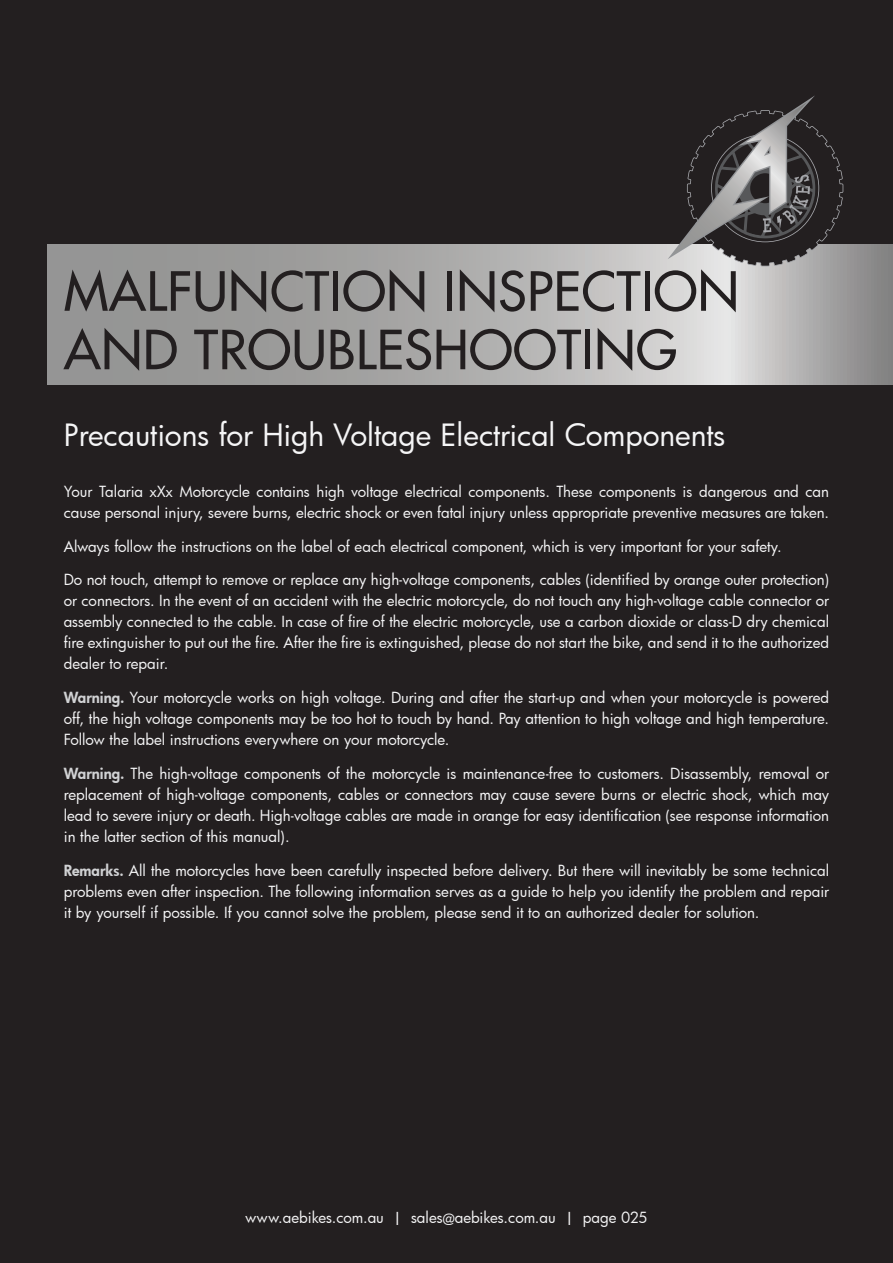
<style>
.page{position:relative;width:893px;height:1263px;background:#231f20}
.page>*{position:absolute;margin:0;border:0;box-sizing:border-box;transform-origin:0 0}
.t1{font:52.5px/58.5px "Futura LT";letter-spacing:.01em;color:#231f20}
.t2{font:30px "Futura";letter-spacing:-.005em;color:#f5f5f6}
.t3{font:15px/21px "Futura";letter-spacing:-.005em;color:#f5f5f6;text-align:justify}
.s1{font-weight:800;color:#d1d2d4}
.s2{font-family:"Futura LT"}
</style>
<div class="page">
<svg style="left:48px;top:245px;width:845px;height:140px;background:#acabab"></svg>
<svg style="left:668px;top:95px;width:175px;height:171px"></svg>
<h1 class="t1" style="left:64px;top:262px;width:677px">MALFUNCTION INSPECTION<br>AND TROUBLESHOOTING</h1>
<h2 class="t2" style="left:64px;top:415px;width:663px">Precautions for High Voltage Electrical Components</h2>
<p class="t3" style="left:64px;top:481px;width:767px">Your Talaria xXx Motorcycle contains high voltage electrical components. These components is dangerous and can cause personal injury, severe burns, electric shock or even fatal injury unless appropriate preventive measures are taken.</p>
<p class="t3" style="left:64px;top:535px;width:720px">Always follow the instructions on the label of each electrical component, which is very important for your safety.</p>
<p class="t3" style="left:64px;top:569px;width:767px">Do not touch, attempt to remove or replace any high-voltage components, cables (identified by orange outer protection) or connectors. In the event of an accident with the electric motorcycle, do not touch any high-voltage cable connector or assembly connected to the cable. In case of fire of the electric motorcycle, use a carbon dioxide or class-D dry chemical fire extinguisher to put out the fire. After the fire is extinguished, please do not start the bike, and send it to the authorized dealer to repair.</p>
<p class="t3" style="left:64px;top:687px;width:767px"><span class="s1">Warning.</span> Your motorcycle works on high voltage. During and after the start-up and when your motorcycle is powered off, the high voltage components may be too hot to touch by hand. Pay attention to high voltage and high temperature.<br>Follow the label instructions everywhere on your motorcycle.</p>
<p class="t3" style="left:64px;top:763px;width:767px"><span class="s1">Warning.</span> The high-voltage components of the motorcycle is maintenance-free to customers. Disassembly, removal or replacement of high-voltage components, cables or connectors may cause severe burns or electric shock, which may lead to severe injury or death. High-voltage cables are made in orange for easy identification (see response information in the latter section of this manual).</p>
<p class="t3" style="left:64px;top:859px;width:767px"><span class="s1">Remarks.</span> All the motorcycles have been carefully inspected before delivery. But there will inevitably be some technical problems even after inspection. The following information serves as a guide to help you identify the problem and repair it by yourself if possible. If you cannot solve the problem, please send it to an authorized dealer for solution.</p>
<p class="t3" style="left:245px;top:1207px;width:404px">www.aebikes.com.au <span class="s2">|</span> sales@aebikes.com.au <span class="s2">|</span> page 025</p>
</div>
